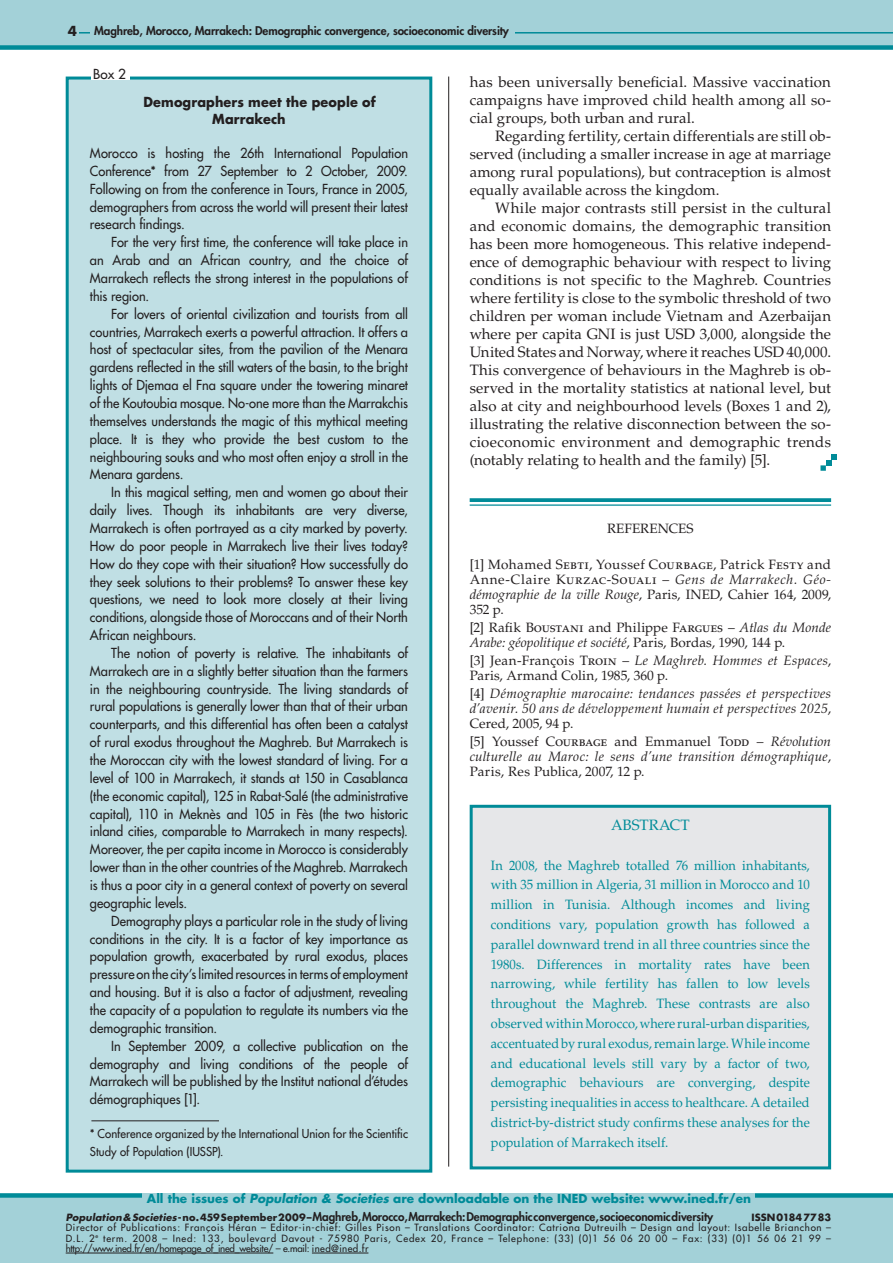
<style>
.page{position:relative;width:893px;height:1263px;background:#fff}
.page>*{position:absolute;margin:0;border:0;box-sizing:border-box;transform-origin:0 0}
.t1{font:15px/18px "Palatino LT Std";letter-spacing:.005em;color:#231f20;text-align:justify}
.Résumé_-_Titre{font:15px "Palatino LT Std";letter-spacing:-.005em;color:#008b98}
.X-texte_d_encadré{font:500 13.5px/17.9px "Futura Std";color:#231f20;text-align:justify;scale:.95 1}
.Résumé_-_Texte{font:13.5px/19.8px "Palatino LT Std";color:#008b98;text-align:justify;scale:.95 1}
.Références{font:13.5px/15px "Palatino LT Std";letter-spacing:.005em;color:#231f20}
.Références-2{font:italic 13.5px/15px "Palatino LT Std";letter-spacing:.025em;color:#231f20;text-align:justify}
.X-titre_d_encadré{font:700 13.5px/16.5px "Futura Std";letter-spacing:.01em;color:#231f20;scale:.95 1}
.X-texte_d_encadré-2{font:500 13.5px "Futura Std";color:#231f20}
.X-titre_d_encadré-2{font:700 13.5px "Futura Std";letter-spacing:.01em;color:#231f20}
.X-texte_d_encadré-3{font:500 12px/17.9px "Futura Std";letter-spacing:.005em;color:#231f20;scale:.95 1}
.t2{font:700 12px "Futura Std";color:#008b98}
.t3{font:800 11.7px "Futura Std";letter-spacing:-.01em;color:#231f20}
.t4{font:500 9.75px/10.4px "Futura Std";letter-spacing:-.025em;color:#231f20;text-align:justify}
.t5{font:700 9.75px "Futura Std";letter-spacing:.005em;color:#231f20}
.s1{font-style:italic}
.s2{font-style:normal}
.s3{font-weight:700;font-style:italic;font-size:9.75px}
.s4{font-weight:700;font-size:9.75px}
</style>
<div class="page">
<div style="left:0;top:0;width:893px;height:45px;background:#a3d1d8"></div>
<hr style="left:70px;top:32px;width:823px;height:2px;background:#008b98">
<div style="left:0;top:45px;width:893px;height:5px;background:#008b98"></div>
<div style="left:0;top:1195px;width:893px;height:68px;background:#a3d1d8"></div>
<div style="left:0;top:1193px;width:893px;height:5px;background:#008b98"></div>
<div style="left:66px;top:23px;width:13px;height:17px;background:#a3d1d8"></div>
<div style="left:90px;top:26px;width:424px;height:17px;background:#a3d1d8"></div>
<svg style="left:470px;top:498px;width:361px;height:4px"></svg>
<hr style="left:470px;top:504px;width:361px;height:2px;background:#008b98">
<hr style="left:448px;top:77px;width:1px;height:1089px;background:#231f20">
<div style="left:470px;top:805px;width:361px;height:364px;background:#e6e7e9;border:3px solid #008b98"></div>
<svg style="left:820px;top:455px;width:16px;height:16px"></svg>
<div style="left:67px;top:78px;width:364px;height:1093px;background:#c0dfe4"></div>
<div style="left:66px;top:77px;width:366px;height:1095px;border:3px solid #008b98"></div>
<hr style="left:91px;top:1120px;width:128px;height:1px;background:#231f20">
<div style="left:91px;top:68px;width:39px;height:12px;background:#fff"></div>
<div style="left:143px;top:1193px;width:612px;height:16px;background:#a3d1d8"></div>
<hr style="left:66px;top:1253px;width:207px;height:1px;background:#231f20">
<hr style="left:312px;top:1253px;width:56px;height:1px;background:#231f20">
<p class="X-titre_d_encadré-2" style="left:68px;top:22px;width:11px">4</p>
<p class="t3" style="left:94px;top:24px;width:416px">Maghreb, Morocco, Marrakech: Demographic convergence, socioeconomic diversity</p>
<p class="X-texte_d_encadré-2" style="left:93px;top:66px;width:34px">Box 2</p>
<p class="X-titre_d_encadré" style="left:212px;top:94px;width:174px;text-indent:-69px">Demographers meet the people of<br>Marrakech</p>
<p class="X-texte_d_encadré" style="left:90px;top:144px;width:336px">Morocco is hosting the 26th International Population Conference* from 27 September to 2 October, 2009.<br>Following on from the conference in Tours, France in 2005, demographers from across the world will present their latest research findings.</p>
<p class="X-texte_d_encadré" style="left:90px;top:233px;width:336px;text-indent:21px">For the very first time, the conference will take place in an Arab and an African country, and the choice of Marrakech reflects the strong interest in the populations of this region.</p>
<p class="X-texte_d_encadré" style="left:90px;top:305px;width:336px;text-indent:21px">For lovers of oriental civilization and tourists from all countries, Marrakech exerts a powerful attraction. It offers a host of spectacular sites, from the pavilion of the Menara gardens reflected in the still waters of the basin, to the bright lights of Djemaa el Fna square under the towering minaret of the Koutoubia mosque. No-one more than the Marrakchis themselves understands the magic of this mythical meeting place. It is they who provide the best custom to the neighbouring souks and who most often enjoy a stroll in the Menara gardens.</p>
<p class="X-texte_d_encadré" style="left:90px;top:483px;width:336px;text-indent:21px">In this magical setting, men and women go about their daily lives. Though its inhabitants are very diverse, Marrakech is often portrayed as a city marked by poverty.<br>How do poor people in Marrakech live their lives today?<br>How do they cope with their situation? How successfully do they seek solutions to their problems? To answer these key questions, we need to look more closely at their living conditions, alongside those of Moroccans and of their North African neighbours.</p>
<p class="X-texte_d_encadré" style="left:90px;top:644px;width:336px;text-indent:21px">The notion of poverty is relative. The inhabitants of Marrakech are in a slightly better situation than the farmers in the neighbouring countryside. The living standards of rural populations is generally lower than that of their urban counterparts, and this differential has often been a catalyst of rural exodus throughout the Maghreb. But Marrakech is the Moroccan city with the lowest standard of living. For a level of 100 in Marrakech, it stands at 150 in Casablanca (the economic capital), 125 in Rabat-Salé (the administrative capital), 110 in Meknès and 105 in Fès (the two historic inland cities, comparable to Marrakech in many respects).<br>Moreover, the per capita income in Morocco is considerably lower than in the other countries of the Maghreb. Marrakech is thus a poor city in a general context of poverty on several geographic levels.</p>
<p class="X-texte_d_encadré" style="left:90px;top:912px;width:336px;text-indent:21px">Demography plays a particular role in the study of living conditions in the city. It is a factor of key importance as population growth, exacerbated by rural exodus, places pressure on the city’s limited resources in terms of employment and housing. But it is also a factor of adjustment, revealing the capacity of a population to regulate its numbers via the demographic transition.</p>
<p class="X-texte_d_encadré" style="left:90px;top:1037px;width:336px;text-indent:21px">In September 2009, a collective publication on the demography and living conditions of the people of Marrakech will be published by the Institut national d’études démographiques [1].</p>
<p class="X-texte_d_encadré-3" style="left:90px;top:1125px;width:336px">* Conference organized by the International Union for the Scientific<br>Study of Population (IUSSP).</p>
<p class="t1" style="left:470px;top:74px;width:363px">has been universally beneficial. Massive vaccination campaigns have improved child health among all so&shy;cial groups, both urban and rural.</p>
<p class="t1" style="left:470px;top:128px;width:363px;text-indent:26px">Regarding fertility, certain differentials are still ob&shy;served (including a smaller increase in age at marriage among rural populations), but contraception is almost equally available across the kingdom.</p>
<p class="t1" style="left:470px;top:200px;width:363px;text-indent:26px">While major contrasts still persist in the cultural and economic domains, the demographic transition has been more homogeneous. This relative independ&shy;ence of demographic behaviour with respect to living conditions is not specific to the Maghreb. Countries where fertility is close to the symbolic threshold of two children per woman include Vietnam and Azerbaijan where per capita GNI is just USD 3,000, alongside the United States and Norway, where it reaches USD 40,000.<br>This convergence of behaviours in the Maghreb is ob&shy;served in the mortality statistics at national level, but also at city and neighbourhood levels (Boxes 1 and 2), illustrating the relative disconnection between the so&shy;cioeconomic environment and demographic trends (notably relating to health and the family) [5].</p>
<p class="Références" style="left:607px;top:521px;width:10px">rEfEr</p>
<p class="Références" style="left:649px;top:521px;width:45px">ences</p>
<p class="Références" style="left:470px;top:557px;width:363px;text-align:justify">[1] Mohamed Sebti, Youssef Courbage, Patrick Festy and Anne-Claire Kurzac-Souali – <span class="s1">Gens de Marrakech. Géo&shy;démographie de la ville Rouge</span>, Paris, Ined, Cahier 164, 2009, 352 p.</p>
<p class="Références" style="left:470px;top:620px;width:363px">[2] Rafik Boustani and Philippe Fargues – <span class="s1">Atlas du Monde<br>Arabe: géopolitique et société</span>, Paris, Bordas, 1990, 144 p.</p>
<p class="Références" style="left:470px;top:653px;width:363px">[3] Jean-François Troin – <span class="s1">Le Maghreb. Hommes et Espaces</span>,<br>Paris, Armand Colin, 1985, 360 p.</p>
<p class="Références-2" style="left:470px;top:686px;width:363px"><span class="s2">[4]</span> Démographie marocaine: tendances passées et perspectives d’avenir. 50 ans de développement humain et perspectives 2025<span class="s2">, Cered, 2005, 94 p.</span></p>
<p class="Références-2" style="left:470px;top:734px;width:363px"><span class="s2">[5] Youssef Courbage and Emmanuel Todd –</span> Révolution culturelle au Maroc: le sens d’une transition démographique<span class="s2">, Paris, Res Publica, 2007, 12 p.</span></p>
<p class="Résumé_-_Titre" style="left:611px;top:816px;width:80px">ABSTRACT</p>
<p class="Résumé_-_Texte" style="left:491px;top:855px;width:337px">In 2008, the Maghreb totalled 76 million inhabitants, with 35 million in Algeria, 31 million in Morocco and 10 million in Tunisia. Although incomes and living conditions vary, population growth has followed a parallel downward trend in all three countries since the 1980s. Differences in mortality rates have been narrowing, while fertility has fallen to low levels throughout the Maghreb. These contrasts are also observed within Morocco, where rural-urban disparities, accentuated by rural exodus, remain large. While income and educational levels still vary by a factor of two, demographic behaviours are converging, despite persisting inequalities in access to healthcare. A detailed district-by-district study confirms these analyses for the population of Marrakech itself.</p>
<p class="t2" style="left:147px;top:1190px;width:605px">All the issues of <span class="s1">Population &amp; Societies</span> are downloadable on the INED website: www.ined.fr/en</p>
<p class="t3" style="left:66px;top:1209px;width:649px"><span class="s3">Population &amp; Societies</span> <span class="s4">- no. 459 September 2009 –</span> Maghreb, Morocco, Marrakech: Demographic convergence, socioeconomic diversity</p>
<p class="t5" style="left:751px;top:1211px;width:81px">ISSN 0184 77 83</p>
<p class="t4" style="left:66px;top:1222px;width:767px">Director of Publications: François Héran – Editor-in-chief: Gilles Pison – Translations Coordinator: Catriona Dutreuilh – Design and layout: Isabelle Brianchon – D.L. 2<sup>e</sup> term. 2008 – Ined: 133, boulevard Davout - 75980 Paris, Cedex 20, France – Telephone: (33) (0)1 56 06 20 00 – Fax: (33) (0)1 56 06 21 99 – http://www.ined.fr/en/homepage_of_ined_website/ – e.mail: ined@ined.fr</p>
</div>
